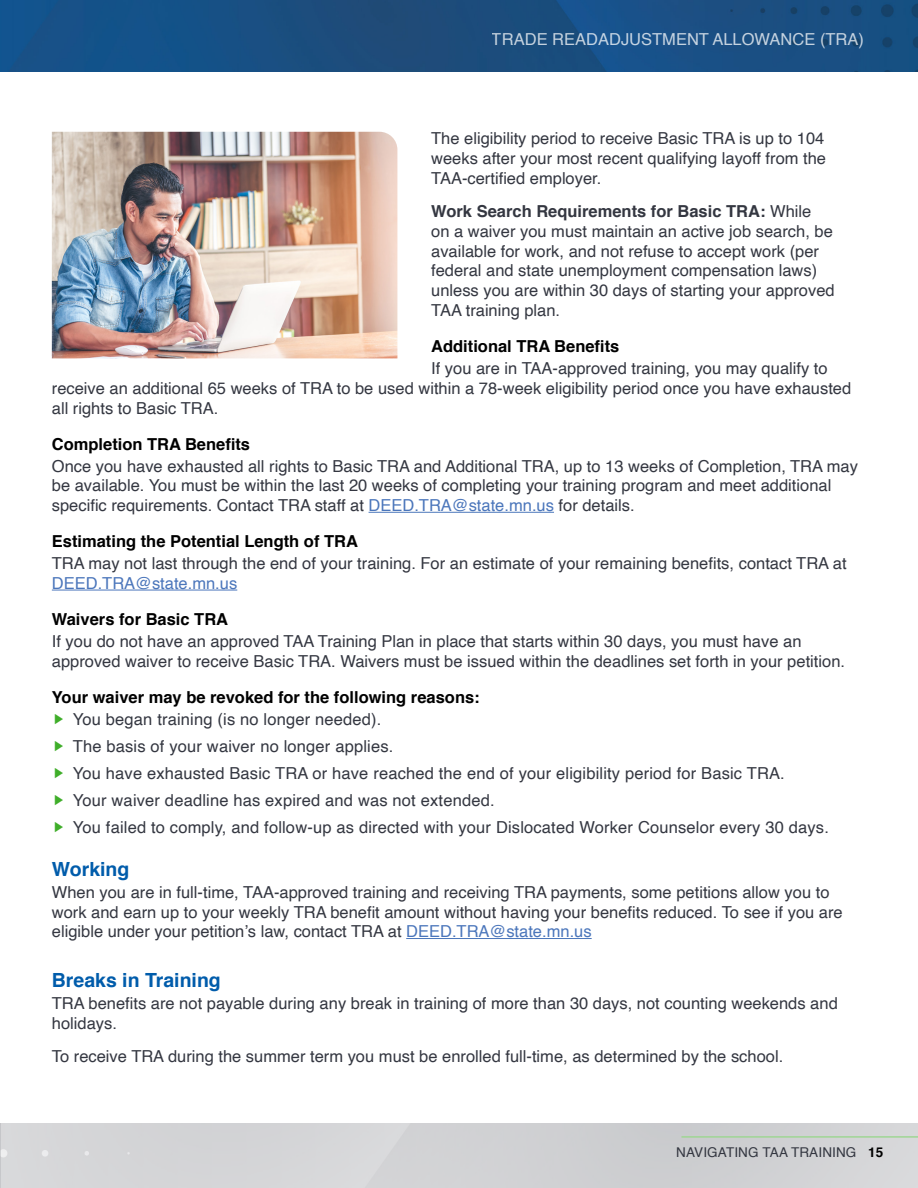
<style>
.page{position:relative;width:918px;height:1188px;background:#fff}
.page>*{position:absolute;margin:0;border:0;box-sizing:border-box;transform-origin:0 0}
.Column_Head_H3{font:700 19.5px "Helvetica";color:#005cab}
.Body_Text{font:16.5px/19.8px "Helvetica";color:#343741}
.Subhead_H4{font:700 16.5px "Helvetica";color:#000}
.t1{font:16.5px "Helvetica";color:#fff}
.t2{font:13.5px "Helvetica";letter-spacing:.01em;color:#343741}
.s1{font-weight:700}
.s2{color:#4b76bb}
.s3{font-weight:700;color:#000}
</style>
<div class="page">
<hr style="left:681px;top:1136px;width:237px;height:2px;background:#9fd694">
<img style="left:0;top:0;width:918px;height:71px">
<hr style="left:369px;top:512px;width:185px;height:1px;background:#4b76bb">
<hr style="left:52px;top:590px;width:185px;height:1px;background:#4b76bb">
<hr style="left:406px;top:938px;width:186px;height:1px;background:#4b76bb">
<img style="left:52px;top:132px;width:345px;height:226px">
<p class="t1" style="left:492px;top:26px;width:374px">TRADE READADJUSTMENT ALLOWANCE (TRA)</p>
<p class="Body_Text" style="left:431px;top:129px;width:396px;text-align:justify">The eligibility period to receive Basic TRA is up to 104 weeks after your most recent qualifying layoff from the TAA-certified employer.</p>
<p class="Body_Text" style="left:431px;top:202px;width:405px"><span class="s1">Work Search Requirements for Basic TRA:</span> While<br>on a waiver you must maintain an active job search, be available for work, and not refuse to accept work (per federal and state unemployment compensation laws) unless you are within 30 days of starting your approved TAA training plan.</p>
<h4 class="Subhead_H4" style="left:431px;top:333px;width:190px">Additional TRA Benefits</h4>
<p class="Body_Text" style="left:52px;top:359px;width:801px;text-indent:379px">If you are in TAA-approved training, you may qualify to receive an additional 65 weeks of TRA to be used within a 78-week eligibility period once you have exhausted all rights to Basic TRA.</p>
<h4 class="Subhead_H4" style="left:52px;top:430px;width:200px">Completion TRA Benefits</h4>
<p class="Body_Text" style="left:52px;top:456px;width:808px">Once you have exhausted all rights to Basic TRA and Additional TRA, up to 13 weeks of Completion, TRA may be available. You must be within the last 20 weeks of completing your training program and meet additional specific requirements. Contact TRA staff at <span class="s2">DEED.TRA@state.mn.us</span> for details.</p>
<h4 class="Subhead_H4" style="left:52px;top:528px;width:308px">Estimating the Potential Length of TRA</h4>
<p class="Body_Text" style="left:52px;top:554px;width:796px">TRA may not last through the end of your training. For an estimate of your remaining benefits, contact TRA at<br><span class="s2">DEED.TRA@state.mn.us</span></p>
<h4 class="Subhead_H4" style="left:52px;top:606px;width:178px">Waivers for Basic TRA</h4>
<p class="Body_Text" style="left:52px;top:632px;width:795px">If you do not have an approved TAA Training Plan in place that starts within 30 days, you must have an approved waiver to receive Basic TRA. Waivers must be issued within the deadlines set forth in your petition.</p>
<h4 class="Subhead_H4" style="left:52px;top:684px;width:429px">Your waiver may be revoked for the following reasons:</h4>
<p class="Body_Text" style="left:73px;top:710px;width:310px">You began training (is no longer needed).</p>
<p class="Body_Text" style="left:73px;top:737px;width:322px">The basis of your waiver no longer applies.</p>
<p class="Body_Text" style="left:73px;top:764px;width:714px">You have exhausted Basic TRA or have reached the end of your eligibility period for Basic TRA.</p>
<p class="Body_Text" style="left:73px;top:791px;width:423px">Your waiver deadline has expired and was not extended.</p>
<p class="Body_Text" style="left:73px;top:818px;width:758px">You failed to comply, and follow-up as directed with your Dislocated Worker Counselor every 30 days.</p>
<h3 class="Column_Head_H3" style="left:52px;top:853px;width:79px">Working</h3>
<p class="Body_Text" style="left:52px;top:883px;width:792px">When you are in full-time, TAA-approved training and receiving TRA payments, some petitions allow you to work and earn up to your weekly TRA benefit amount without having your benefits reduced. To see if you are eligible under your petition’s law, contact TRA at <span class="s2">DEED.TRA@state.mn.us</span></p>
<h3 class="Column_Head_H3" style="left:52px;top:964px;width:171px">Breaks in Training</h3>
<p class="Body_Text" style="left:52px;top:994px;width:788px">TRA benefits are not payable during any break in training of more than 30 days, not counting weekends and holidays.</p>
<p class="Body_Text" style="left:52px;top:1047px;width:733px">To receive TRA during the summer term you must be enrolled full-time, as determined by the school.</p>
<p class="t2" style="left:676px;top:1142px;width:209px">NAVIGATING TAA TRAINING <span class="s3">15</span></p>
</div>
